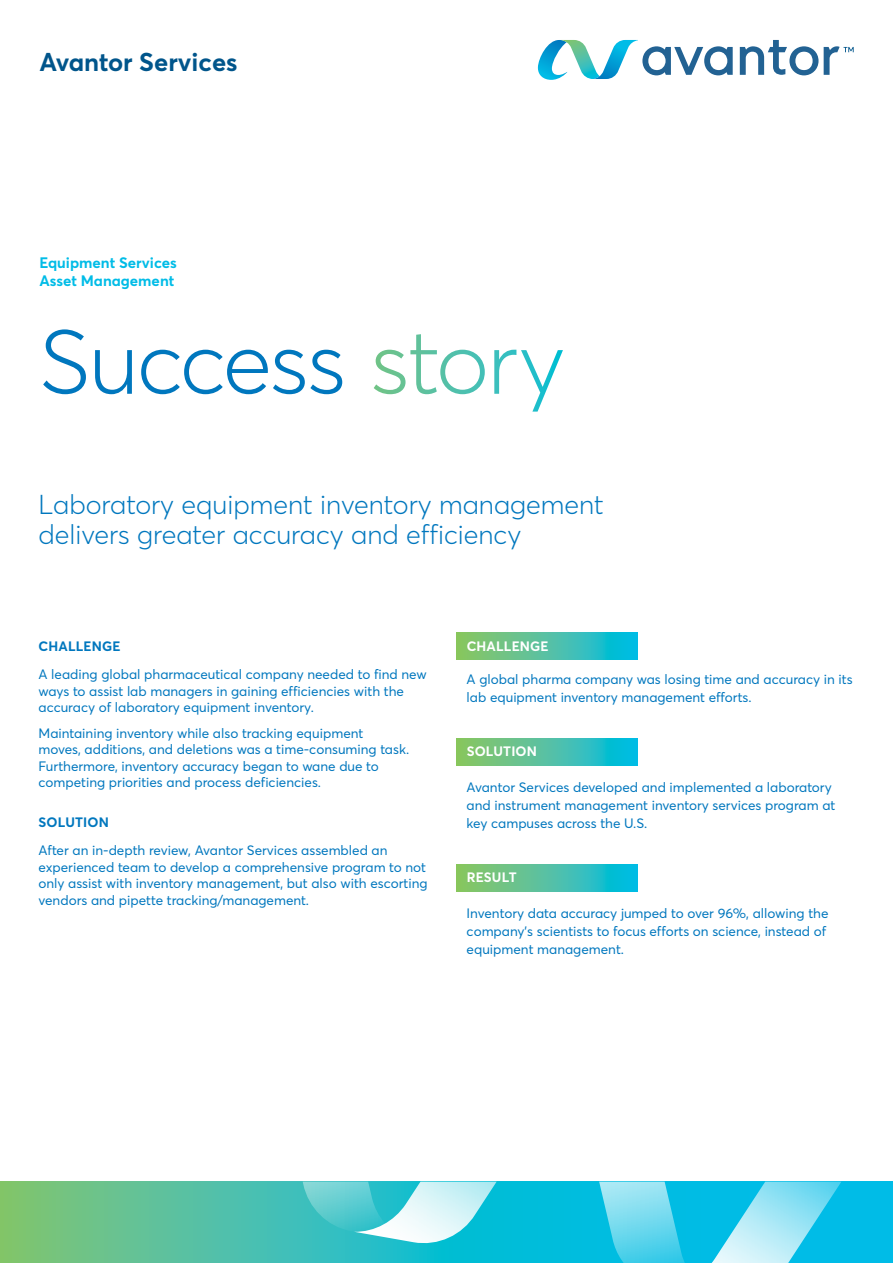
<style>
.page{position:relative;width:893px;height:1263px;background:#fff}
.page>*{position:absolute;margin:0;border:0;box-sizing:border-box;transform-origin:0 0}
.t1{font:300 90px "Averta";letter-spacing:-.015em;color:#0077be}
.t2{font:300 27px/30px "Averta";color:#0077be}
.t3{font:700 25.5px "Averta";color:#00558b}
.t4{font:700 15px/18px "Averta";color:#00bce7}
.t5{font:13.5px/16.5px "Averta";color:#0077be}
.t6{font:700 13.5px "Averta";letter-spacing:.01em;color:#fff}
.t7{font:700 13.5px "Averta";letter-spacing:.01em;color:#0077be}
.s1{color:#fff}
</style>
<div class="page">
<svg style="left:740px;top:40px;width:78px;height:35px"></svg>
<svg style="left:538px;top:40px;width:195px;height:40px"></svg>
<svg style="left:824px;top:46px;width:30px;height:29px"></svg>
<svg style="left:0;top:1181px;width:893px;height:82px;background:#3cbfb1"></svg>
<svg style="left:599px;top:1181px;width:242px;height:82px;background:#52d1ec"></svg>
<svg style="left:303px;top:1181px;width:194px;height:65px;background:#72d5dc"></svg>
<svg style="left:456px;top:633px;width:182px;height:27px;background:#4cc0a3"></svg>
<svg style="left:456px;top:738px;width:182px;height:27px;background:#4cc0a3"></svg>
<svg style="left:456px;top:864px;width:182px;height:27px;background:#4cc0a3"></svg>
<h3 class="t3" style="left:39px;top:44px;width:200px">Avantor Services</h3>
<p class="t4" style="left:39px;top:253px;width:139px">Equipment Services<br>Asset Management</p>
<h1 class="t1" style="left:39px;top:300px;width:527px">Success <span class="s1">story</span></h1>
<h2 class="t2" style="left:39px;top:488px;width:567px">Laboratory equipment inventory management delivers greater accuracy and efficiency</h2>
<p class="t7" style="left:39px;top:636px;width:83px">CHALLENGE</p>
<p class="t5" style="left:39px;top:666px;width:390px">A leading global pharmaceutical company needed to find new ways to assist lab managers in gaining efficiencies with the accuracy of laboratory equipment inventory.</p>
<p class="t5" style="left:39px;top:724px;width:372px">Maintaining inventory while also tracking equipment moves, additions, and deletions was a time-consuming task.<br>Furthermore, inventory accuracy began to wane due to competing priorities and process deficiencies.</p>
<p class="t7" style="left:39px;top:812px;width:72px">SOLUTION</p>
<p class="t5" style="left:39px;top:841px;width:391px">After an in-depth review, Avantor Services assembled an experienced team to develop a comprehensive program to not only assist with inventory management, but also with escorting vendors and pipette tracking/management.</p>
<p class="t6" style="left:467px;top:636px;width:83px">CHALLENGE</p>
<p class="t5" style="left:467px;top:670px;width:388px;line-height:18px">A global pharma company was losing time and accuracy in its lab equipment inventory management efforts.</p>
<p class="t6" style="left:467px;top:742px;width:72px">SOLUTION</p>
<p class="t5" style="left:467px;top:778px;width:370px;line-height:18px">Avantor Services developed and implemented a laboratory and instrument management inventory services program at key campuses across the U.S.</p>
<p class="t6" style="left:467px;top:868px;width:52px">RESULT</p>
<p class="t5" style="left:467px;top:904px;width:363px;line-height:18px">Inventory data accuracy jumped to over 96%, allowing the company’s scientists to focus efforts on science, instead of equipment management.</p>
</div>
